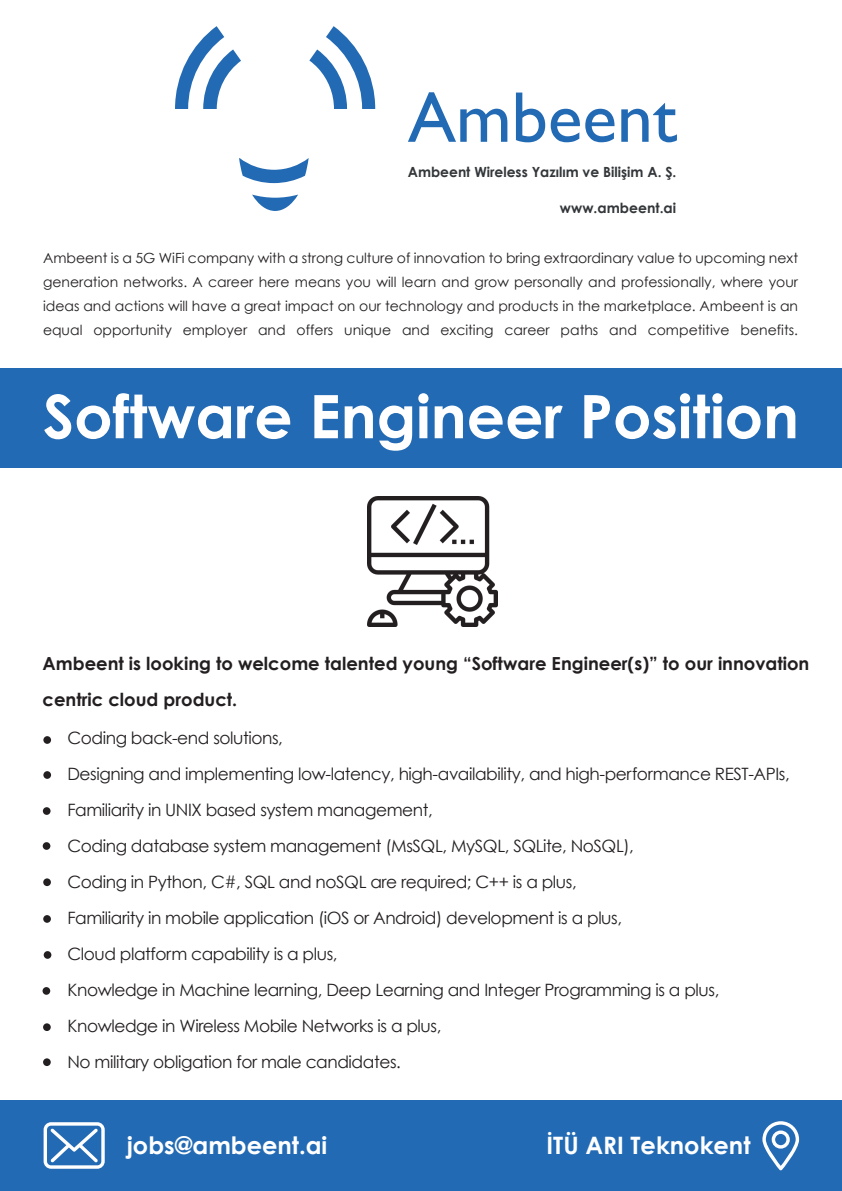
<style>
.page{position:relative;width:842px;height:1191px;background:#fff}
.page>*{position:absolute;margin:0;border:0;box-sizing:border-box;transform-origin:0 0}
.t1{font:700 60px "Century Gothic";color:#fff}
.t2{font:700 24px "Century Gothic";color:#fff}
.t3{font:700 18px/36px "Century Gothic";color:#231f20}
.t4{font:17px/36px "Century Gothic";letter-spacing:-.025em;color:#231f20}
.t5{font:14px/24px "Century Gothic";color:#231f20;text-align:justify}
.t6{font:700 14px "Century Gothic";color:#33373a}
</style>
<div class="page">
<div style="left:0;top:368px;width:842px;height:99px;background:#236ab4"></div>
<svg style="left:252px;top:194px;width:46px;height:17px"></svg>
<svg style="left:239px;top:158px;width:70px;height:25px"></svg>
<svg style="left:175px;top:26px;width:66px;height:83px"></svg>
<svg style="left:309px;top:26px;width:66px;height:83px"></svg>
<svg style="left:408px;top:92px;width:99px;height:50px"></svg>
<svg style="left:516px;top:93px;width:29px;height:49px"></svg>
<svg style="left:551px;top:109px;width:63px;height:33px"></svg>
<svg style="left:621px;top:103px;width:56px;height:39px"></svg>
<div style="left:0;top:1100px;width:842px;height:91px;background:#236ab4"></div>
<svg style="left:44px;top:1122px;width:61px;height:46px"></svg>
<img style="left:367px;top:496px;width:130px;height:130px">
<div style="left:43px;top:771px;width:8px;height:8px;background:#231f20;border-radius:50%"></div>
<div style="left:43px;top:878px;width:8px;height:8px;background:#231f20;border-radius:50%"></div>
<div style="left:43px;top:807px;width:8px;height:8px;background:#231f20;border-radius:50%"></div>
<div style="left:43px;top:842px;width:7px;height:8px;background:#231f20;border-radius:50%"></div>
<div style="left:43px;top:915px;width:8px;height:7px;background:#231f20;border-radius:50%"></div>
<div style="left:43px;top:1023px;width:8px;height:8px;background:#231f20;border-radius:50%"></div>
<div style="left:44px;top:951px;width:7px;height:7px;background:#231f20;border-radius:50%"></div>
<div style="left:43px;top:987px;width:7px;height:7px;background:#231f20;border-radius:50%"></div>
<div style="left:43px;top:1058px;width:8px;height:8px;background:#231f20;border-radius:50%"></div>
<div style="left:43px;top:736px;width:8px;height:8px;background:#231f20;border-radius:50%"></div>
<svg style="left:762px;top:1121px;width:38px;height:50px"></svg>
<p class="t6" style="left:408px;top:162px;width:270px">Ambeent Wireless Yazılım ve Bilişim A. Ş.</p>
<p class="t6" style="left:560px;top:197px;width:118px">www.ambeent.ai</p>
<p class="t5" style="left:43px;top:246px;width:757px">Ambeent is a 5G WiFi company with a strong culture of innovation to bring extraordinary value to upcoming next generation networks. A career here means you will learn and grow personally and professionally, where your ideas and actions will have a great impact on our technology and products in the marketplace. Ambeent is an equal opportunity employer and offers unique and exciting career paths and competitive benefits.</p>
<h1 class="t1" style="left:43px;top:371px;width:757px">Software Engineer Position</h1>
<p class="t3" style="left:43px;top:645px;width:768px">Ambeent is looking to welcome talented young “Software Engineer(s)” to our innovation centric cloud product.</p>
<p class="t4" style="left:67px;top:719px;width:724px">Coding back-end solutions,<br>Designing and implementing low-latency, high-availability, and high-performance REST-APIs, Familiarity in UNIX based system management,<br>Coding database system management (MsSQL, MySQL, SQLite, NoSQL),<br>Coding in Python, C#, SQL and noSQL are required; C++ is a plus,<br>Familiarity in mobile application (iOS or Android) development is a plus,<br>Cloud platform capability is a plus,<br>Knowledge in Machine learning, Deep Learning and Integer Programming is a plus, Knowledge in Wireless Mobile Networks is a plus,<br>No military obligation for male candidates.</p>
<h2 class="t2" style="left:127px;top:1126px;width:202px">jobs@ambeent.ai</h2>
<h2 class="t2" style="left:546px;top:1126px;width:205px">İTÜ ARI Teknokent</h2>
</div>
